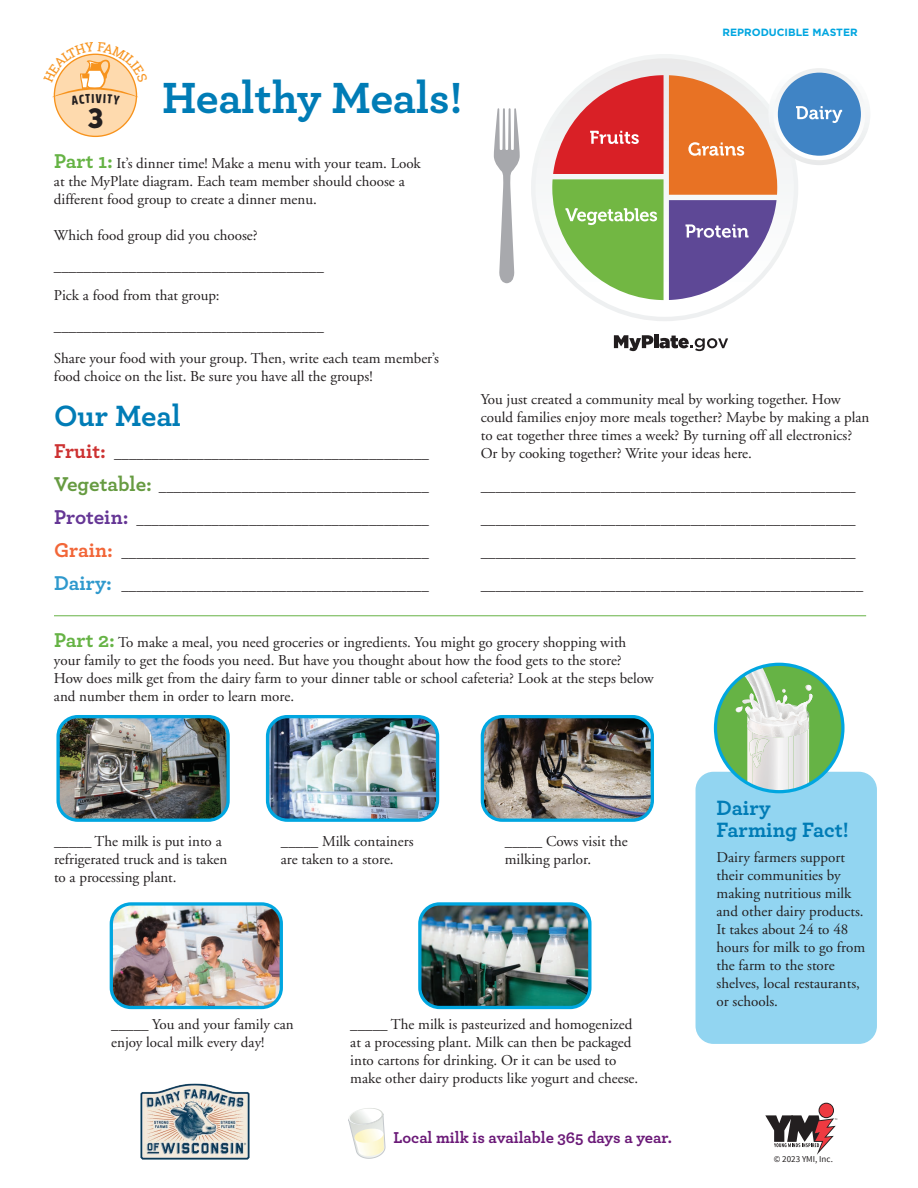
<style>
.page{position:relative;width:918px;height:1188px;background:#fff}
.page>*{position:absolute;margin:0;border:0;box-sizing:border-box;transform-origin:0 0}
.t1{font:700 45.75px "Archer Pro";letter-spacing:-.01em;color:#007cb6}
.t2{font:700 30.75px "Archer Pro";letter-spacing:-.005em;color:#007cb6}
.t3{font:28.05px "Chunk Five";color:#231f20}
.t4{font:700 21.75px/22.5px "Archer Pro";color:#007cb6}
.t5{font:700 16.5px "Archer Pro";letter-spacing:-.005em;color:#6b1a78}
.t6{font:15px/18px "Adobe Garamond";color:#231f20}
.t7{font:700 10.5px "Gotham";color:#00a6e0}
.t8{font:9px "Source Sans Pro";color:#231f20}
.s1{font-family:"Archer Pro";font-weight:700;font-size:21px;color:#66b345}
.s2{font-family:"Archer Pro";font-weight:700;font-size:21px;color:#cd3232}
.s3{font-family:"Archer Pro";font-weight:700;font-size:21px;color:#669b41}
.s4{font-family:"Archer Pro";font-weight:700;font-size:21px;color:#653695}
.s5{font-family:"Archer Pro";font-weight:700;font-size:21px;color:#f26638}
.s6{font-family:"Archer Pro";font-weight:700;font-size:21px;color:#2f99cd}
</style>
<div class="page">
<svg style="left:348px;top:1108px;width:37px;height:51px"></svg>
<svg style="left:819px;top:1103px;width:15px;height:15px"></svg>
<div style="left:820px;top:1104px;width:13px;height:13px;background:#ee3a41;border-radius:50%"></div>
<svg style="left:765px;top:1115px;width:72px;height:40px"></svg>
<div style="left:54px;top:54px;width:83px;height:82px;background:#fedaae;border-radius:50%"></div>
<div style="left:531px;top:54px;width:267px;height:267px;background:#f0f2f3;border-radius:134px"></div>
<svg style="left:535px;top:58px;width:259px;height:259px"></svg>
<svg style="left:494px;top:108px;width:26px;height:175px"></svg>
<div style="left:768px;top:63px;width:102px;height:102px;background:linear-gradient(to right,#f4f5f5,#f4f5f6);border-radius:51px"></div>
<svg style="left:773px;top:68px;width:92px;height:92px"></svg>
<div style="left:778px;top:73px;width:83px;height:83px;background:#4084c5;border-radius:50%"></div>
<svg style="left:796px;top:106px;width:46px;height:17px"></svg>
<svg style="left:552px;top:75px;width:225px;height:225px"></svg>
<svg style="left:614px;top:335px;width:39px;height:16px"></svg>
<hr style="left:654px;top:335px;width:4px;height:13px;background:#211d1e">
<svg style="left:659px;top:336px;width:69px;height:15px"></svg>
<div style="left:696px;top:772px;width:181px;height:272px;background:#92d5f1;border-radius:18px"></div>
<div style="left:716px;top:664px;width:127px;height:128px;background:#66b345;border-radius:50%"></div>
<img style="left:808px;top:737px;width:1px;height:48px">
<img style="left:747px;top:737px;width:5px;height:49px">
<img style="left:768px;top:737px;width:26px;height:55px">
<img style="left:752px;top:737px;width:16px;height:54px">
<img style="left:748px;top:739px;width:10px;height:17px">
<img style="left:756px;top:739px;width:13px;height:14px">
<svg style="left:753px;top:754px;width:9px;height:14px"></svg>
<img style="left:794px;top:737px;width:14px;height:53px">
<svg style="left:735px;top:667px;width:78px;height:70px"></svg>
<div style="left:714px;top:663px;width:131px;height:130px;border:3px solid #00a6e0;border-radius:50%"></div>
<img style="left:60px;top:719px;width:166px;height:99px">
<div style="left:56px;top:715px;width:174px;height:107px;border:3px solid #00a6e0;border-radius:20px"></div>
<img style="left:113px;top:906px;width:166px;height:100px">
<div style="left:110px;top:902px;width:173px;height:107px;border:3px solid #00a6e0;border-radius:20px"></div>
<img style="left:270px;top:719px;width:165px;height:99px">
<div style="left:266px;top:715px;width:173px;height:107px;border:3px solid #00a6e0;border-radius:20px"></div>
<img style="left:422px;top:906px;width:166px;height:99px">
<div style="left:418px;top:902px;width:174px;height:107px;border:3px solid #00a6e0;border-radius:20px"></div>
<img style="left:484px;top:719px;width:166px;height:99px">
<div style="left:481px;top:715px;width:173px;height:107px;border:3px solid #00a6e0;border-radius:20px"></div>
<hr style="left:54px;top:615px;width:812px;height:1px;background:#66b345">
<img style="left:140px;top:1083px;width:110px;height:77px">
<svg style="left:52px;top:53px;width:86px;height:52px"></svg>
<h3 class="t3" style="left:88px;top:102px;width:17px">3</h3>
<h1 class="t1" style="left:162px;top:62px;width:302px">Healthy Meals!</h1>
<p class="t6" style="left:54px;top:155px;width:368px"><span class="s1">Part 1:</span> It’s dinner time! Make a menu with your team. Look at the MyPlate diagram. Each team member should choose a different food group to create a dinner menu.</p>
<p class="t6" style="left:54px;top:220px;width:271px;line-height:31.5px">Which food group did you choose? ____________________________________</p>
<p class="t6" style="left:54px;top:280px;width:387px;line-height:31.5px">Pick a food from that group: ____________________________________<br>Share your food with your group. Then, write each team member’s</p>
<p class="t6" style="left:54px;top:368px;width:320px">food choice on the list. Be sure you have all the groups!</p>
<h2 class="t2" style="left:54px;top:392px;width:128px">Our Meal</h2>
<p class="t6" style="left:54px;top:444px;width:377px"><span class="s2">Fruit:</span> __________________________________________</p>
<p class="t6" style="left:54px;top:477px;width:376px"><span class="s3">Vegetable:</span> ____________________________________</p>
<p class="t6" style="left:54px;top:510px;width:377px"><span class="s4">Protein:</span> _______________________________________</p>
<p class="t6" style="left:54px;top:543px;width:376px"><span class="s5">Grain:</span> _________________________________________</p>
<p class="t6" style="left:54px;top:576px;width:376px"><span class="s6">Dairy:</span> _________________________________________</p>
<p class="t7" style="left:723px;top:26px;width:137px">REPRODUCIBLE MASTER</p>
<p class="t6" style="left:481px;top:391px;width:390px">You just created a community meal by working together. How could families enjoy more meals together? Maybe by making a plan to eat together three times a week? By turning off all electronics?<br>Or by cooking together? Write your ideas here.</p>
<p class="t6" style="left:481px;top:478px;width:376px">__________________________________________________</p>
<p class="t6" style="left:481px;top:511px;width:376px">__________________________________________________</p>
<p class="t6" style="left:481px;top:544px;width:376px">__________________________________________________</p>
<p class="t6" style="left:481px;top:577px;width:384px">___________________________________________________</p>
<p class="t6" style="left:54px;top:633px;width:601px"><span class="s1">Part 2:</span> To make a meal, you need groceries or ingredients. You might go grocery shopping with your family to get the foods you need. But have you thought about how the food gets to the store?<br>How does milk get from the dairy farm to your dinner table or school cafeteria? Look at the steps below and number them in order to learn more.</p>
<p class="t6" style="left:54px;top:833px;width:175px">_____ The milk is put into a refrigerated truck and is taken to a processing plant.</p>
<p class="t6" style="left:281px;top:833px;width:134px">_____ Milk containers are taken to a store.</p>
<p class="t6" style="left:505px;top:833px;width:124px">_____ Cows visit the milking parlor.</p>
<p class="t6" style="left:111px;top:1016px;width:184px">_____ You and your family can enjoy local milk every day!</p>
<p class="t6" style="left:350px;top:1016px;width:290px">_____ The milk is pasteurized and homogenized at a processing plant. Milk can then be packaged into cartons for drinking. Or it can be used to make other dairy products like yogurt and cheese.</p>
<p class="t5" style="left:393px;top:1125px;width:280px">Local milk is available 365 days a year.</p>
<h3 class="t4" style="left:717px;top:795px;width:134px">Dairy<br>Farming Fact!</h3>
<p class="t6" style="left:717px;top:849px;width:150px">Dairy farmers support their communities by making nutritious milk and other dairy products.<br>It takes about 24 to 48 hours for milk to go from the farm to the store shelves, local restaurants, or schools.</p>
<p class="t8" style="left:774px;top:1153px;width:61px">© 2023 YMI, Inc.</p>
</div>
